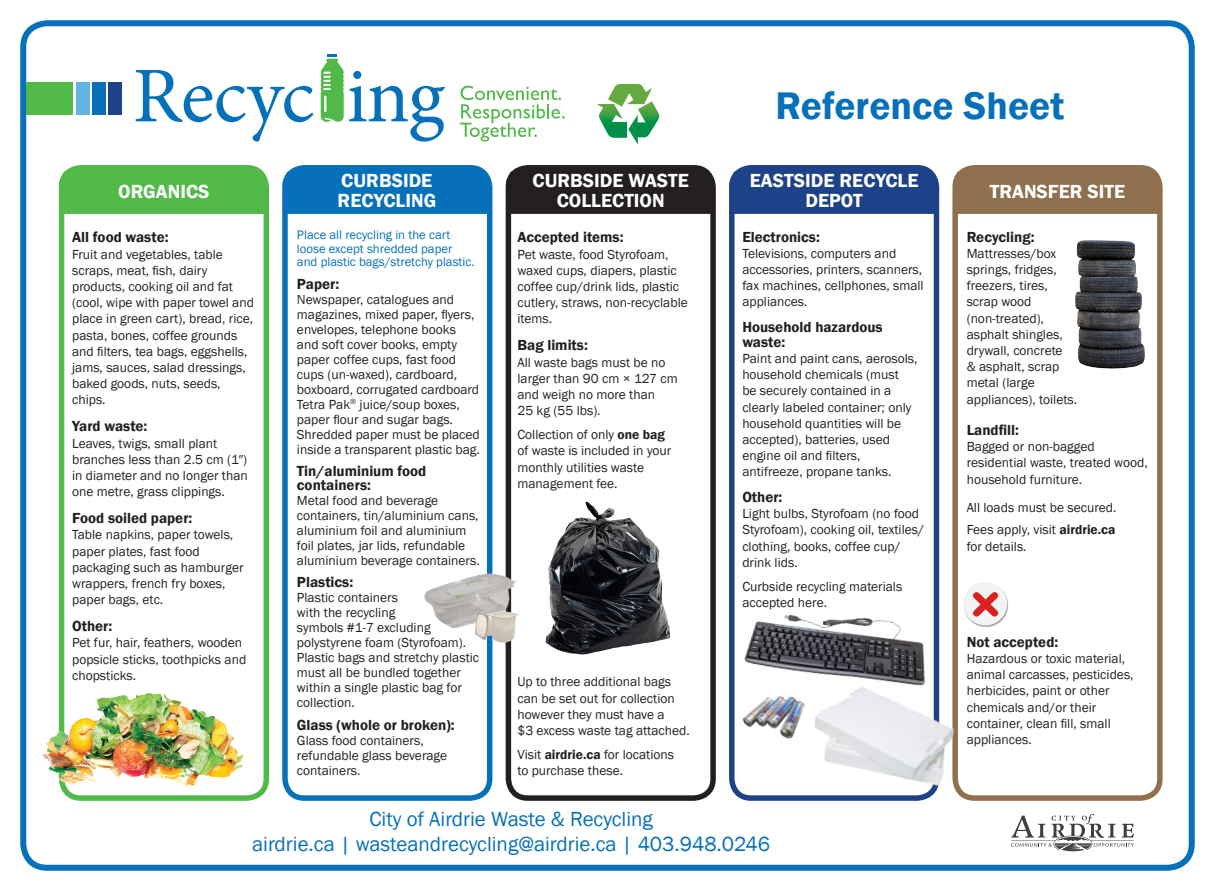
<style>
.page{position:relative;width:1215px;height:891px;background:#fff}
.page>*{position:absolute;margin:0;border:0;box-sizing:border-box;transform-origin:0 0}
.t1{font:600 39.6px "Franklin Gothic";color:#0770ba}
.t2{font:21px "Franklin Gothic";color:#0770ba}
.t3{font:600 19.5px/19.5px "Franklin Gothic";color:#fff;text-align:center}
.text{font:600 15px/13.5px "Franklin Gothic";color:#231f20}
.text-2{font:13.5px/16.2px "Franklin Gothic";color:#231f20}
.text-3{font:12.75px/13.5px "Franklin Gothic";color:#0770ba}
.s1{font-weight:600}
</style>
<div class="page">
<div style="left:20px;top:20px;width:1175px;height:851px;border:6px solid #0770ba;border-radius:24px"></div>
<div style="left:59px;top:165px;width:210px;height:636px;border:5px solid #51b948;border-radius:19px"></div>
<div style="left:282px;top:165px;width:210px;height:636px;border:5px solid #0770ba;border-radius:19px"></div>
<div style="left:506px;top:165px;width:210px;height:636px;border:5px solid #231f20;border-radius:19px"></div>
<div style="left:729px;top:165px;width:210px;height:636px;border:5px solid #1e4288;border-radius:19px"></div>
<div style="left:952px;top:165px;width:211px;height:636px;border:5px solid #906f4f;border-radius:19px"></div>
<svg style="left:597px;top:84px;width:63px;height:61px"></svg>
<svg style="left:136px;top:70px;width:177px;height:72px"></svg>
<svg style="left:321px;top:54px;width:124px;height:88px"></svg>
<svg style="left:460px;top:86px;width:105px;height:56px"></svg>
<div style="left:26px;top:82px;width:47px;height:33px;background:#51b948"></div>
<div style="left:76px;top:82px;width:13px;height:33px;background:#61b4e4"></div>
<div style="left:92px;top:82px;width:14px;height:33px;background:#0770ba"></div>
<div style="left:109px;top:82px;width:13px;height:33px;background:#1e4288"></div>
<svg style="left:1011px;top:814px;width:123px;height:37px"></svg>
<div style="left:59px;top:168px;width:208px;height:46px;background:#51b948"></div>
<div style="left:283px;top:168px;width:208px;height:46px;background:#0770ba"></div>
<div style="left:506px;top:168px;width:208px;height:46px;background:#231f20"></div>
<div style="left:730px;top:168px;width:208px;height:46px;background:#1e4288"></div>
<div style="left:953px;top:168px;width:208px;height:46px;background:#906f4f"></div>
<img style="left:424px;top:573px;width:93px;height:55px">
<img style="left:475px;top:611px;width:46px;height:32px">
<img style="left:729px;top:567px;width:211px;height:163px">
<img style="left:734px;top:685px;width:65px;height:72px">
<img style="left:1075px;top:240px;width:70px;height:129px">
<img style="left:42px;top:685px;width:202px;height:110px">
<img style="left:545px;top:502px;width:82px;height:153px">
<img style="left:799px;top:677px;width:164px;height:124px">
<div style="left:964px;top:583px;width:44px;height:44px;background:#231f20;opacity:.4"></div>
<div style="left:964px;top:582px;width:43px;height:43px;background:#f3f5f5;border-radius:22px"></div>
<svg style="left:964px;top:582px;width:35px;height:42px"></svg>
<p class="t3" style="left:118px;top:182px;width:93px">ORGANICS</p>
<p class="text" style="left:72px;top:231px;width:98px">All food waste:</p>
<p class="text-2" style="left:72px;top:246px;width:152px">Fruit and vegetables, table scraps, meat, fish, dairy</p>
<p class="text-2" style="left:72px;top:279px;width:183px">products, cooking oil and fat (cool, wipe with paper towel and place in green cart), bread, rice, pasta, bones, coffee grounds and filters, tea bags, eggshells, jams, sauces, salad dressings, baked goods, nuts, seeds, chips.</p>
<p class="text" style="left:72px;top:420px;width:77px">Yard waste:</p>
<p class="text-2" style="left:72px;top:435px;width:177px">Leaves, twigs, small plant branches less than 2.5 cm (1″) in diameter and no longer than one metre, grass clippings.</p>
<p class="text" style="left:72px;top:512px;width:122px">Food soiled paper:</p>
<p class="text-2" style="left:72px;top:527px;width:173px">Table napkins, paper towels, paper plates, fast food packaging such as hamburger wrappers, french fry boxes, paper bags, etc.</p>
<p class="text" style="left:72px;top:620px;width:42px">Other:</p>
<p class="text-2" style="left:72px;top:635px;width:176px">Pet fur, hair, feathers, wooden popsicle sticks, toothpicks and chopsticks.</p>
<p class="t3" style="left:341px;top:171px;width:93px">CURBSIDE</p>
<p class="t3" style="left:338px;top:191px;width:100px">RECYCLING</p>
<p class="text-3" style="left:297px;top:228px;width:179px">Place all recycling in the cart loose except shredded paper and plastic bags/stretchy plastic.</p>
<p class="text" style="left:297px;top:277px;width:44px">Paper:</p>
<p class="text-2" style="left:297px;top:292px;width:185px;line-height:15px">Newspaper, catalogues and magazines, mixed paper, flyers, envelopes, telephone books and soft cover books, empty paper coffee cups, fast food cups (un-waxed), cardboard, boxboard, corrugated cardboard<br>Tetra Pak<sup>®</sup> juice/soup boxes, paper flour and sugar bags.<br>Shredded paper must be placed inside a transparent plastic bag.</p>
<p class="text" style="left:297px;top:465px;width:131px">Tin/aluminium food containers:</p>
<p class="text-2" style="left:297px;top:493px;width:184px;line-height:15px">Metal food and beverage containers, tin/aluminium cans, aluminium foil and aluminium foil plates, jar lids, refundable aluminium beverage containers.</p>
<p class="text" style="left:297px;top:576px;width:58px">Plastics:</p>
<p class="text-2" style="left:297px;top:590px;width:103px">Plastic containers</p>
<p class="text-2" style="left:297px;top:606px;width:184px;line-height:15px">with the recycling<br>symbols #1-7 excluding polystyrene foam (Styrofoam).<br>Plastic bags and stretchy plastic must all be bundled together within a single plastic bag for collection.</p>
<p class="text" style="left:297px;top:718px;width:159px">Glass (whole or broken):</p>
<p class="text-2" style="left:297px;top:733px;width:152px;line-height:15px">Glass food containers, refundable glass beverage containers.</p>
<p class="t1" style="left:776px;top:82px;width:290px">Reference Sheet</p>
<p class="t3" style="left:533px;top:171px;width:158px">CURBSIDE WASTE<br>COLLECTION</p>
<p class="t3" style="left:750px;top:171px;width:170px">EASTSIDE RECYCLE<br>DEPOT</p>
<p class="t3" style="left:990px;top:182px;width:137px">TRANSFER SITE</p>
<p class="text" style="left:742px;top:230px;width:79px">Electronics:</p>
<p class="text-2" style="left:742px;top:245px;width:183px">Televisions, computers and accessories, printers, scanners, fax machines, cellphones, small appliances.</p>
<p class="text" style="left:742px;top:320px;width:142px;line-height:15px">Household hazardous waste:</p>
<p class="text-2" style="left:742px;top:351px;width:177px">Paint and paint cans, aerosols, household chemicals (must<br>be securely contained in a clearly labeled container; only household quantities will be accepted), batteries, used engine oil and filters, antifreeze, propane tanks.</p>
<p class="text" style="left:742px;top:490px;width:42px">Other:</p>
<p class="text-2" style="left:742px;top:506px;width:183px">Light bulbs, Styrofoam (no food<br>Styrofoam), cooking oil, textiles/ clothing, books, coffee cup/ drink lids.</p>
<p class="text-2" style="left:742px;top:578px;width:162px">Curbside recycling materials accepted here.</p>
<p class="text" style="left:967px;top:230px;width:69px">Recycling:</p>
<p class="text-2" style="left:967px;top:245px;width:112px">Mattresses/box springs, fridges, freezers, tires, scrap wood (non-treated), asphalt shingles, drywall, concrete<br>&amp; asphalt, scrap metal (large appliances), toilets.</p>
<p class="text" style="left:967px;top:423px;width:54px">Landfill:</p>
<p class="text-2" style="left:967px;top:439px;width:183px">Bagged or non-bagged residential waste, treated wood, household furniture.</p>
<p class="text-2" style="left:967px;top:496px;width:151px;line-height:22.5px">All loads must be secured.<br>Fees apply, visit <span class="s1">airdrie.ca</span></p>
<p class="text-2" style="left:967px;top:538px;width:61px">for details.</p>
<p class="text" style="left:517px;top:231px;width:108px">Accepted items:</p>
<p class="text-2" style="left:517px;top:246px;width:172px">Pet waste, food Styrofoam, waxed cups, diapers, plastic coffee cup/drink lids, plastic cutlery, straws, non-recyclable items.</p>
<p class="text" style="left:517px;top:339px;width:72px">Bag limits:</p>
<p class="text-2" style="left:517px;top:354px;width:162px">All waste bags must be no larger than 90 cm × 127 cm and weigh no more than<br>25 kg (55 lbs).</p>
<p class="text-2" style="left:517px;top:427px;width:155px">Collection of only <span class="s1">one bag </span>of waste is included in your monthly utilities waste management fee.</p>
<p class="text-2" style="left:517px;top:674px;width:174px">Up to three additional bags can be set out for collection however they must have a<br>$3 excess waste tag attached.</p>
<p class="text-2" style="left:517px;top:747px;width:158px">Visit <span class="s1">airdrie.ca</span> for locations to purchase these.</p>
<p class="text" style="left:967px;top:635px;width:93px">Not accepted:</p>
<p class="text-2" style="left:967px;top:651px;width:168px">Hazardous or toxic material, animal carcasses, pesticides, herbicides, paint or other chemicals and/or their container, clean fill, small appliances.</p>
<p class="t2" style="left:369px;top:806px;width:285px">City of Airdrie Waste &amp; Recycling</p>
<p class="t2" style="left:252px;top:831px;width:520px">airdrie.ca | wasteandrecycling@airdrie.ca | 403.948.0246</p>
</div>
